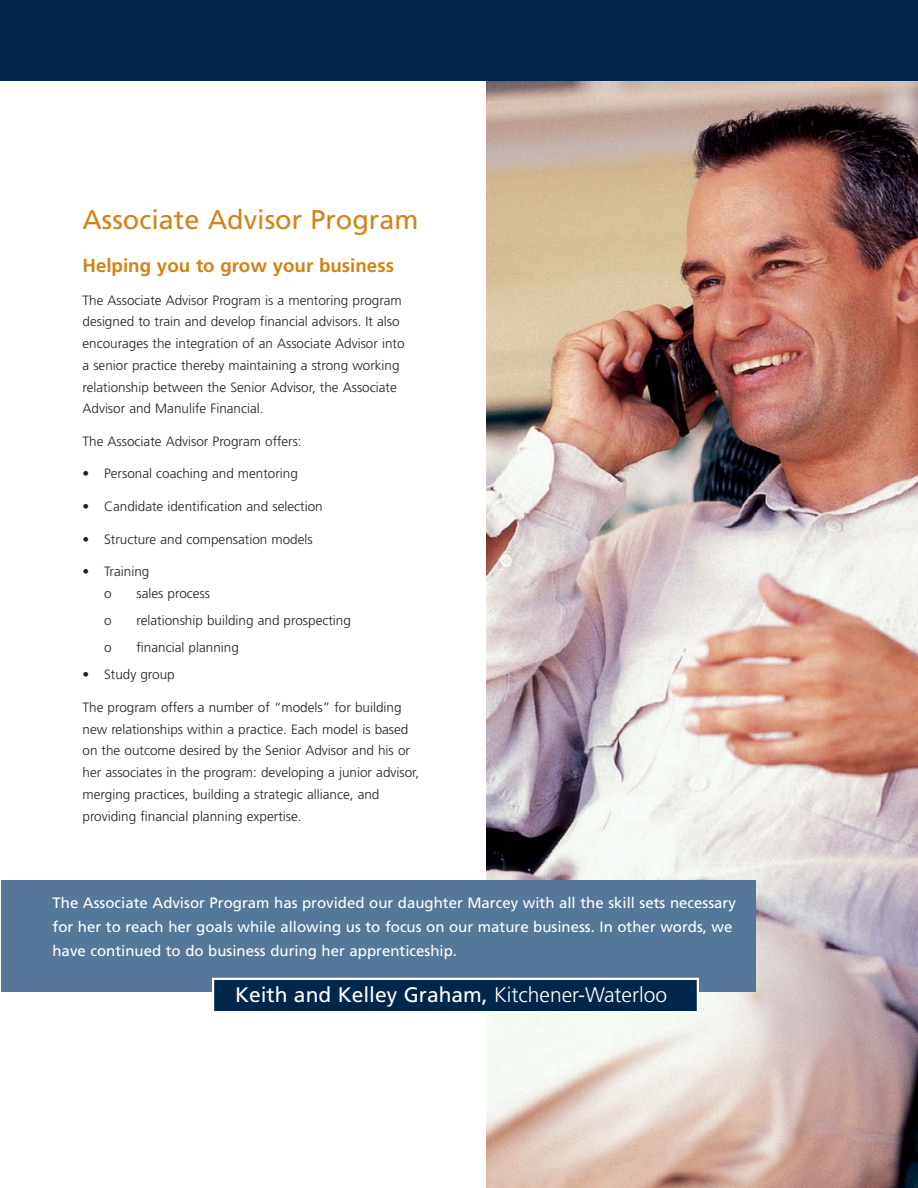
<style>
.page{position:relative;width:918px;height:1188px;background:#fff}
.page>*{position:absolute;margin:0;border:0;box-sizing:border-box;transform-origin:0 0}
.t1{font:27px "Frutiger";color:#d18316}
.t2{font:21px "Frutiger";color:#fff}
.t3{font:700 18.75px "Frutiger";color:#d18316}
.t4{font:15px/24px "Frutiger";color:#fff}
.t5{font:300 13.5px/21.8px "Frutiger";color:#231f20}
.s1{font-weight:300}
</style>
<div class="page">
<img style="left:486px;top:81px;width:432px;height:1107px">
<div style="left:0;top:0;width:918px;height:81px;background:#00264c"></div>
<div style="left:1px;top:881px;width:755px;height:111px;background:#579"></div>
<div style="left:213px;top:979px;width:485px;height:33px;background:#00264c"></div>
<div style="left:212px;top:978px;width:487px;height:35px;border:2px solid #fff"></div>
<h1 class="t1" style="left:82px;top:208px;width:337px">Associate Advisor Program</h1>
<h3 class="t3" style="left:82px;top:258px;width:313px">Helping you to grow your business</h3>
<p class="t5" style="left:82px;top:290px;width:324px">The Associate Advisor Program is a mentoring program designed to train and develop financial advisors. It also encourages the integration of an Associate Advisor into a senior practice thereby maintaining a strong working relationship between the Senior Advisor, the Associate Advisor and Manulife Financial.</p>
<p class="t5" style="left:82px;top:431px;width:221px">The Associate Advisor Program offers:</p>
<p class="t5" style="left:82px;top:464px;width:217px">• Personal coaching and mentoring</p>
<p class="t5" style="left:82px;top:497px;width:242px">• Candidate identification and selection</p>
<p class="t5" style="left:82px;top:529px;width:232px">• Structure and compensation models</p>
<p class="t5" style="left:104px;top:562px;width:47px;text-indent:-22px">• Training o</p>
<p class="t5" style="left:136px;top:583px;width:75px">sales process</p>
<p class="t5" style="left:104px;top:611px;width:9px">o</p>
<p class="t5" style="left:137px;top:611px;width:216px">relationship building and prospecting</p>
<p class="t5" style="left:104px;top:638px;width:9px">o</p>
<p class="t5" style="left:137px;top:638px;width:104px">financial planning</p>
<p class="t5" style="left:82px;top:665px;width:94px">• Study group</p>
<p class="t5" style="left:82px;top:697px;width:338px">The program offers a number of “models” for building new relationships within a practice. Each model is based on the outcome desired by the Senior Advisor and his or her associates in the program: developing a junior advisor, merging practices, building a strategic alliance, and providing financial planning expertise.</p>
<p class="t4" style="left:52px;top:891px;width:685px">The Associate Advisor Program has provided our daughter Marcey with all the skill sets necessary for her to reach her goals while allowing us to focus on our mature business. In other words, we have continued to do business during her apprenticeship.</p>
<h2 class="t2" style="left:235px;top:986px;width:434px">Keith and Kelley Graham, <span class="s1">Kitchener-Waterloo</span></h2>
</div>
